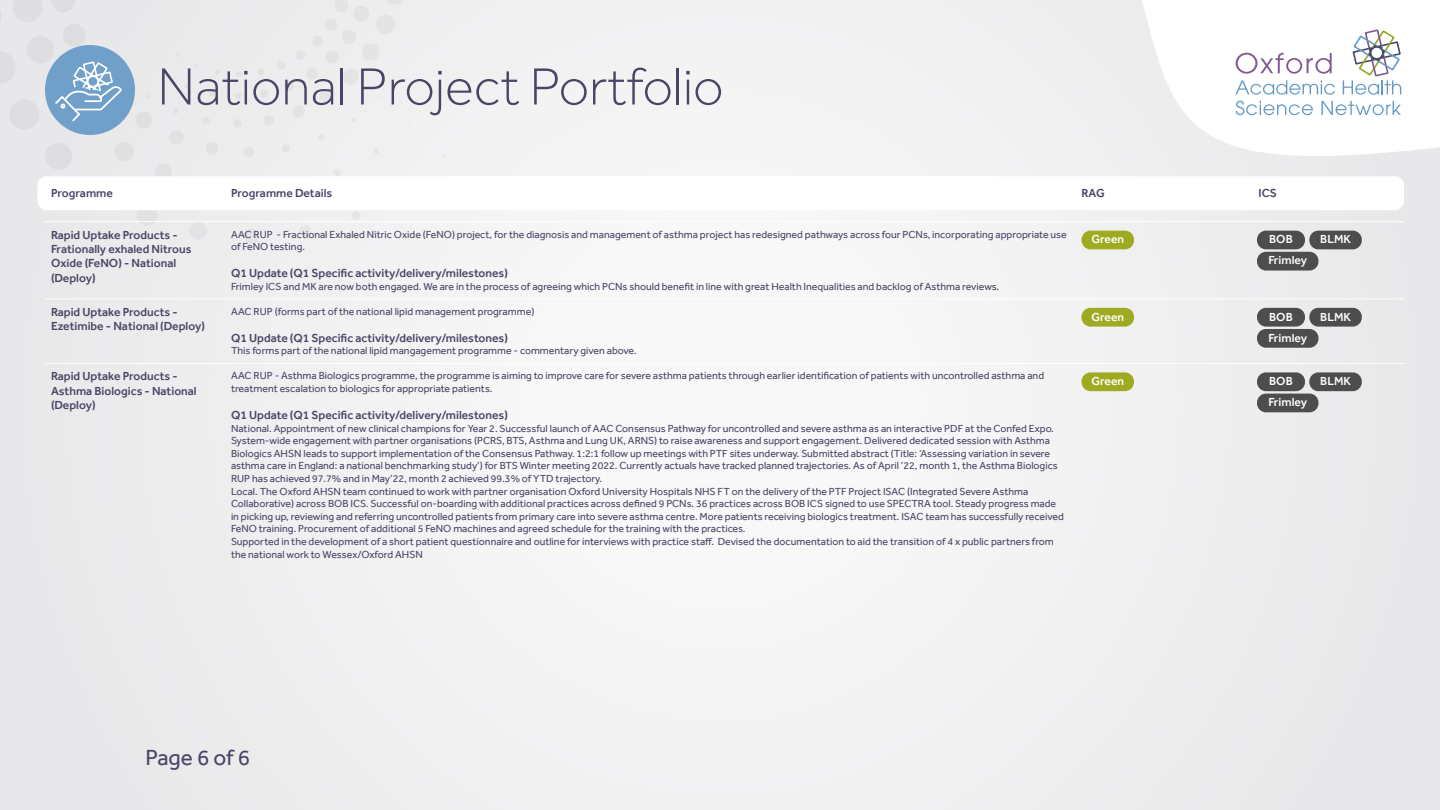
<style>
.page{position:relative;width:1440px;height:810px;background:#f1f1f2}
.page>*{position:absolute;margin:0;border:0;box-sizing:border-box;transform-origin:0 0}
.t1{font:300 54px "Effra";color:#484666}
.t2{font:22.5px "Effra";color:#484666}
.t3{font:500 12px/14.4px "Effra";color:#484666}
.t4{font:500 12px "Effra";color:#fff}
.t5{font:10.5px/12.6px "Effra";color:#484666}
</style>
<div class="page">
<div style="left:244px;top:229px;width:15px;height:15px;background:#e4e4e5;border-radius:50%"></div>
<svg style="left:299px;top:225px;width:12px;height:12px"></svg>
<svg style="left:334px;top:169px;width:6px;height:7px"></svg>
<div style="left:244px;top:147px;width:10px;height:10px;background:#e4e3e4;border-radius:50%"></div>
<svg style="left:318px;top:135px;width:6px;height:5px"></svg>
<svg style="left:282px;top:145px;width:8px;height:7px"></svg>
<div style="left:233px;top:119px;width:9px;height:9px;background:#e3e2e3;border-radius:50%"></div>
<div style="left:234px;top:92px;width:8px;height:8px;background:#e2e2e3;border-radius:50%"></div>
<svg style="left:236px;top:71px;width:6px;height:6px"></svg>
<svg style="left:257px;top:0;width:154px;height:125px"></svg>
<svg style="left:1142px;top:0;width:298px;height:156px;fill:#fff"></svg>
<svg style="left:1236px;top:53px;width:96px;height:21px"></svg>
<svg style="left:1236px;top:80px;width:99px;height:15px"></svg>
<svg style="left:1236px;top:101px;width:77px;height:14px"></svg>
<svg style="left:1321px;top:101px;width:80px;height:14px"></svg>
<svg style="left:1343px;top:29px;width:58px;height:66px"></svg>
<div style="left:38px;top:176px;width:1366px;height:34px;background:#fff;border-radius:9px"></div>
<svg style="left:0;top:0;width:220px;height:240px"></svg>
<hr style="left:45px;top:221px;width:180px;height:1px;background:#fff">
<hr style="left:225px;top:221px;width:851px;height:1px;background:#fff">
<hr style="left:1076px;top:221px;width:175px;height:1px;background:#fff">
<hr style="left:1251px;top:221px;width:153px;height:1px;background:#fff">
<hr style="left:45px;top:298px;width:180px;height:1px;background:#fff">
<hr style="left:225px;top:298px;width:851px;height:1px;background:#fff">
<hr style="left:1076px;top:298px;width:175px;height:1px;background:#fff">
<hr style="left:1251px;top:298px;width:153px;height:1px;background:#fff">
<hr style="left:45px;top:363px;width:180px;height:1px;background:#fff">
<hr style="left:225px;top:363px;width:851px;height:1px;background:#fff">
<hr style="left:1076px;top:363px;width:175px;height:1px;background:#fff">
<hr style="left:1251px;top:363px;width:153px;height:1px;background:#fff">
<div style="left:1082px;top:231px;width:52px;height:18px;background:#9eaa21;border-radius:9px"></div>
<div style="left:1257px;top:231px;width:48px;height:18px;background:#4d4d4d;border-radius:9px"></div>
<div style="left:1309px;top:231px;width:53px;height:18px;background:#4d4d4d;border-radius:9px"></div>
<div style="left:1257px;top:252px;width:61px;height:19px;background:#4d4d4d;border-radius:9px"></div>
<div style="left:1082px;top:308px;width:52px;height:19px;background:#9eaa21;border-radius:9px"></div>
<div style="left:1257px;top:308px;width:48px;height:19px;background:#4d4d4d;border-radius:9px"></div>
<div style="left:1309px;top:308px;width:53px;height:19px;background:#4d4d4d;border-radius:9px"></div>
<div style="left:1257px;top:329px;width:61px;height:19px;background:#4d4d4d;border-radius:9px"></div>
<div style="left:1082px;top:372px;width:52px;height:19px;background:#9eaa21;border-radius:9px"></div>
<div style="left:1257px;top:372px;width:48px;height:19px;background:#4d4d4d;border-radius:9px"></div>
<div style="left:1309px;top:372px;width:53px;height:19px;background:#4d4d4d;border-radius:9px"></div>
<div style="left:1257px;top:394px;width:61px;height:18px;background:#4d4d4d;border-radius:9px"></div>
<h1 class="t1" style="left:157px;top:54px;width:568px">National Project Portfolio</h1>
<p class="t3" style="left:51px;top:186px;width:63px">Programme</p>
<p class="t3" style="left:231px;top:186px;width:103px">Programme Details</p>
<p class="t3" style="left:1082px;top:186px;width:25px">RAG</p>
<p class="t3" style="left:1258px;top:186px;width:20px">ICS</p>
<p class="t3" style="left:51px;top:227px;width:142px">Rapid Uptake Products -<br>Frationally exhaled Nitrous<br>Oxide (FeNO) - National (Deploy)</p>
<p class="t5" style="left:231px;top:228px;width:837px">AAC RUP - Fractional Exhaled Nitric Oxide (FeNO) project, for the diagnosis and management of asthma project has redesigned pathways across four PCNs, incorporating appropriate use of FeNO testing.</p>
<p class="t3" style="left:231px;top:266px;width:278px">Q1 Update (Q1 Specific activity/delivery/milestones)</p>
<p class="t5" style="left:231px;top:280px;width:770px">Frimley ICS and MK are now both engaged. We are in the process of agreeing which PCNs should benefit in line with great Health Inequalities and backlog of Asthma reviews.</p>
<p class="t3" style="left:51px;top:304px;width:155px">Rapid Uptake Products -<br>Ezetimibe - National (Deploy)</p>
<p class="t5" style="left:231px;top:305px;width:305px">AAC RUP (forms part of the national lipid management programme)</p>
<p class="t3" style="left:231px;top:330px;width:278px">Q1 Update (Q1 Specific activity/delivery/milestones)</p>
<p class="t5" style="left:231px;top:345px;width:407px">This forms part of the national lipid mangagement programme - commentary given above.</p>
<p class="t3" style="left:51px;top:369px;width:147px">Rapid Uptake Products -<br>Asthma Biologics - National (Deploy)</p>
<p class="t5" style="left:231px;top:370px;width:815px">AAC RUP - Asthma Biologics programme, the programme is aiming to improve care for severe asthma patients through earlier identification of patients with uncontrolled asthma and treatment escalation to biologics for appropriate patients.</p>
<p class="t3" style="left:231px;top:408px;width:278px">Q1 Update (Q1 Specific activity/delivery/milestones)</p>
<p class="t5" style="left:231px;top:422px;width:834px">National. Appointment of new clinical champions for Year 2. Successful launch of AAC Consensus Pathway for uncontrolled and severe asthma as an interactive PDF at the Confed Expo.<br>System-wide engagement with partner organisations (PCRS, BTS, Asthma and Lung UK, ARNS) to raise awareness and support engagement. Delivered dedicated session with Asthma Biologics AHSN leads to support implementation of the Consensus Pathway. 1:2:1 follow up meetings with PTF sites underway. Submitted abstract (Title: ‘Assessing variation in severe asthma care in England: a national benchmarking study’) for BTS Winter meeting 2022. Currently actuals have tracked planned trajectories. As of April ’22, month 1, the Asthma Biologics RUP has achieved 97.7% and in May’22, month 2 achieved 99.3% of YTD trajectory.<br>Local. The Oxford AHSN team continued to work with partner organisation Oxford University Hospitals NHS FT on the delivery of the PTF Project ISAC (Integrated Severe Asthma Collaborative) across BOB ICS. Successful on-boarding with additional practices across defined 9 PCNs. 36 practices across BOB ICS signed to use SPECTRA tool. Steady progress made in picking up, reviewing and referring uncontrolled patients from primary care into severe asthma centre. More patients receiving biologics treatment. ISAC team has successfully received FeNO training. Procurement of additional 5 FeNO machines and agreed schedule for the training with the practices.<br>Supported in the development of a short patient questionnaire and outline for interviews with practice staff. Devised the documentation to aid the transition of 4 x public partners from the national work to Wessex/Oxford AHSN</p>
<p class="t4" style="left:1091px;top:232px;width:34px">Green</p>
<p class="t4" style="left:1269px;top:232px;width:25px">BOB</p>
<p class="t4" style="left:1320px;top:232px;width:32px">BLMK</p>
<p class="t4" style="left:1268px;top:253px;width:40px">Frimley</p>
<p class="t4" style="left:1091px;top:309px;width:34px">Green</p>
<p class="t4" style="left:1269px;top:309px;width:25px">BOB</p>
<p class="t4" style="left:1320px;top:309px;width:32px">BLMK</p>
<p class="t4" style="left:1268px;top:331px;width:40px">Frimley</p>
<p class="t4" style="left:1091px;top:374px;width:34px">Green</p>
<p class="t4" style="left:1269px;top:374px;width:25px">BOB</p>
<p class="t4" style="left:1320px;top:374px;width:32px">BLMK</p>
<p class="t4" style="left:1268px;top:395px;width:40px">Frimley</p>
<h2 class="t2" style="left:146px;top:744px;width:106px">Page 6 of 6</h2>
</div>
